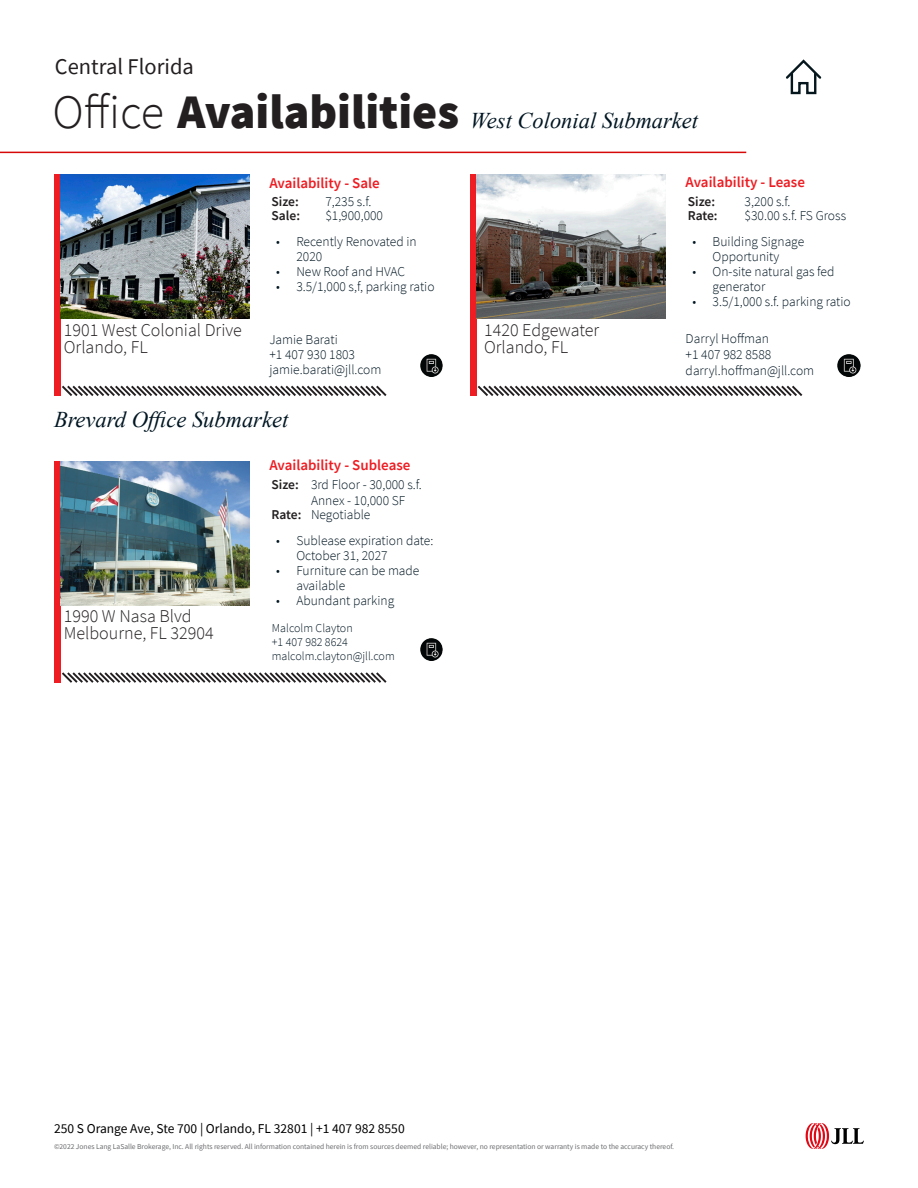
<style>
.page{position:relative;width:918px;height:1188px;background:#fff}
.page>*{position:absolute;margin:0;border:0;box-sizing:border-box;transform-origin:0 0}
.t1{font:900 48px "Source Sans Pro";color:#231f20}
.Submarket{font:italic 22.5px "Times New Roman";color:#011622}
.t2{font:22.5px "Source Sans Pro";color:#231f20}
.Address{font:300 18px "Source Sans Pro";color:#231f20}
.Availability_Header{font:600 15px "Source Sans Pro";color:#ee1d23}
.Bullets{font:600 15px "Source Sans Pro";color:#ee1d23}
.Broker_info{font:300 13.5px/15px "Source Sans Pro";color:#011622}
.Availability_text{font:300 13.5px "Source Sans Pro";color:#011622}
.t3{font:13.5px "Source Sans Pro";color:#000}
.Availability_Sub__Si{font:600 13.5px "Source Sans Pro";letter-spacing:-.005em;color:#231f20}
.Broker_info-2{font:300 12px/14.4px "Source Sans Pro";color:#011622}
.t4{font:7.5px "Source Sans Pro";color:#6c6d70}
.s1{font-weight:300}
</style>
<div class="page">
<div style="left:54px;top:175px;width:6px;height:221px;background:#ee1d23"></div>
<div style="left:470px;top:175px;width:7px;height:221px;background:#ee1d23"></div>
<svg style="left:806px;top:1123px;width:58px;height:26px"></svg>
<hr style="left:0;top:152px;width:746px;height:1px;background:#d60808">
<svg style="left:786px;top:60px;width:35px;height:34px"></svg>
<svg style="left:60px;top:384px;width:327px;height:12px"></svg>
<svg style="left:477px;top:385px;width:326px;height:11px"></svg>
<div style="left:54px;top:461px;width:6px;height:222px;background:#ee1d23"></div>
<svg style="left:60px;top:670px;width:327px;height:13px"></svg>
<img style="left:60px;top:175px;width:189px;height:144px">
<img style="left:420px;top:354px;width:23px;height:22px">
<img style="left:420px;top:638px;width:23px;height:23px">
<img style="left:477px;top:175px;width:189px;height:144px">
<img style="left:838px;top:354px;width:23px;height:22px">
<img style="left:61px;top:461px;width:188px;height:145px">
<p class="t2" style="left:55px;top:52px;width:140px">Central Florida</p>
<p class="t1" style="left:52px;top:79px;width:408px"><span class="s1">Office</span> Availabilities</p>
<p class="Submarket" style="left:470px;top:105px;width:229px">West Colonial Submarket</p>
<p class="Availability_Header" style="left:269px;top:173px;width:112px">Availability - Sale</p>
<p class="Availability_Sub__Si" style="left:272px;top:192px;width:29px">Size:</p>
<p class="Availability_text" style="left:325px;top:193px;width:47px">7,235 s.f.</p>
<p class="Availability_Sub__Si" style="left:272px;top:207px;width:30px">Sale:</p>
<p class="Availability_text" style="left:325px;top:207px;width:59px">$1,900,000</p>
<p class="Broker_info" style="left:296px;top:234px;width:122px;text-indent:-20px">• Recently Renovated in<br>2020</p>
<p class="Broker_info" style="left:276px;top:264px;width:130px">• New Roof and HVAC</p>
<p class="Broker_info" style="left:276px;top:279px;width:160px">• 3.5/1,000 s,f, parking ratio</p>
<p class="Address" style="left:64px;top:319px;width:180px">1901 West Colonial Drive</p>
<p class="Address" style="left:64px;top:336px;width:85px">Orlando, FL</p>
<p class="Broker_info" style="left:269px;top:332px;width:114px">Jamie Barati<br>+1 407 930 1803 jamie.barati@jll.com</p>
<p class="Submarket" style="left:54px;top:404px;width:236px">Brevard Office Submarket</p>
<p class="Availability_Header" style="left:269px;top:455px;width:143px">Availability - Sublease</p>
<p class="Availability_Sub__Si" style="left:272px;top:475px;width:29px">Size:</p>
<p class="Availability_text" style="left:311px;top:476px;width:112px">3rd Floor - 30,000 s.f.</p>
<p class="Availability_text" style="left:311px;top:492px;width:96px">Annex - 10,000 SF</p>
<p class="Availability_Sub__Si" style="left:272px;top:506px;width:31px">Rate:</p>
<p class="Availability_text" style="left:311px;top:506px;width:61px">Negotiable</p>
<p class="Broker_info" style="left:296px;top:533px;width:139px;text-indent:-20px">• Sublease expiration date:<br>October 31, 2027</p>
<p class="Broker_info" style="left:296px;top:563px;width:125px;text-indent:-20px">• Furniture can be made available</p>
<p class="Broker_info" style="left:276px;top:593px;width:120px">• Abundant parking</p>
<p class="Address" style="left:64px;top:605px;width:129px">1990 W Nasa Blvd</p>
<p class="Address" style="left:64px;top:622px;width:151px">Melbourne, FL 32904</p>
<p class="Broker_info-2" style="left:272px;top:620px;width:124px">Malcolm Clayton<br>+1 407 982 8624 malcolm.clayton@jll.com</p>
<p class="Bullets" style="left:686px;top:172px;width:121px">Availability - Lease</p>
<p class="Availability_Sub__Si" style="left:688px;top:192px;width:29px">Size:</p>
<p class="Availability_text" style="left:745px;top:193px;width:47px">3,200 s.f.</p>
<p class="Availability_Sub__Si" style="left:688px;top:207px;width:31px">Rate:</p>
<p class="Availability_text" style="left:745px;top:207px;width:103px">$30.00 s.f. FS Gross</p>
<p class="Broker_info" style="left:692px;top:234px;width:113px;text-align:center">• Building Signage<br>Opportunity</p>
<p class="Broker_info" style="left:713px;top:264px;width:123px;text-indent:-20px">• On-site natural gas fed generator</p>
<p class="Broker_info" style="left:692px;top:294px;width:160px">• 3.5/1,000 s.f. parking ratio</p>
<p class="Address" style="left:484px;top:319px;width:117px">1420 Edgewater</p>
<p class="Address" style="left:484px;top:336px;width:85px">Orlando, FL</p>
<p class="Broker_info" style="left:686px;top:330px;width:130px;line-height:16.2px">Darryl Hoffman<br>+1 407 982 8588 darryl.hoffman@jll.com</p>
<p class="t3" style="left:54px;top:1120px;width:352px">250 S Orange Ave, Ste 700 | Orlando, FL 32801 | +1 407 982 8550</p>
<p class="t4" style="left:54px;top:1142px;width:622px">©2022 Jones Lang LaSalle Brokerage, Inc. All rights reserved. All information contained herein is from sources deemed reliable; however, no representation or warranty is made to the accuracy thereof.</p>
</div>
